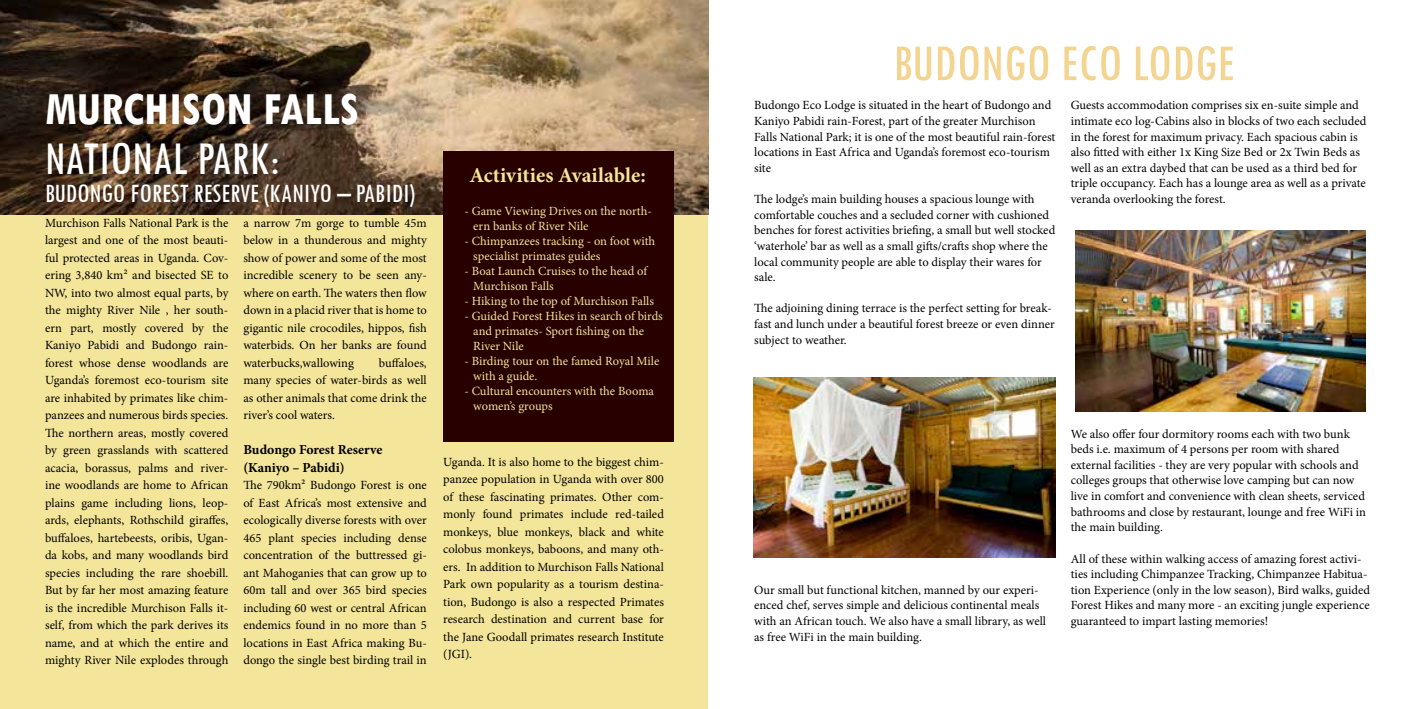
<style>
.page{position:relative;width:1418px;height:709px;background:#fff}
.page>*{position:absolute;margin:0;border:0;box-sizing:border-box;transform-origin:0 0}
.t1{font:condensed 53.88px "Tw Cen";color:#f3d591}
.t2{font:700 condensed 48.75px "Tw Cen";color:#fff}
.t3{font:condensed 48.75px "Tw Cen";color:#fff}
.t4{font:condensed 27.5px "Tw Cen";color:#fff}
.t5{font:700 21.25px "Minion Pro";color:#f3e59a}
.t6{font:700 13.75px/17.5px "Minion Pro";letter-spacing:-.005em;color:#000}
.t7{font:12.5px/17.5px "Minion Pro";color:#000}
.t8{font:12.5px/15px "Minion Pro";color:#f3e59a}
</style>
<div class="page">
<div style="left:1px;top:1px;width:707px;height:707px;background:#f3e59a"></div>
<img style="left:0;top:0;width:709px;height:215px">
<div style="left:443px;top:151px;width:230px;height:290px;background:#280000"></div>
<img style="left:1075px;top:230px;width:290px;height:181px">
<img style="left:754px;top:377px;width:301px;height:181px">
<h2 class="t2" style="left:45px;top:79px;width:315px">MURCHISON FALLS</h2>
<h2 class="t3" style="left:45px;top:129px;width:236px">NATIONAL PARK:</h2>
<h3 class="t4" style="left:45px;top:177px;width:371px">BUDONGO FOREST RESERVE (KANIYO – PABIDI)</h3>
<p class="t7" style="left:45px;top:214px;width:185px;text-align:justify">Murchison Falls National Park is the largest and one of the most beauti&shy;ful protected areas in Uganda. Cov&shy;ering 3,840 km² and bisected SE to NW, into two almost equal parts, by the mighty River Nile , her south&shy;ern part, mostly covered by the Kaniyo Pabidi and Budongo rain&shy;forest whose dense woodlands are Uganda’s foremost eco-tourism site are inhabited by primates like chim&shy;panzees and numerous birds species.<br>The northern areas, mostly covered by green grasslands with scattered acacia, borassus, palms and river&shy;ine woodlands are home to African plains game including lions, leop&shy;ards, elephants, Rothschild giraffes, buffaloes, hartebeests, oribis, Ugan&shy;da kobs, and many woodlands bird species including the rare shoebill.<br>But by far her most amazing feature is the incredible Murchison Falls it&shy;self, from which the park derives its name, and at which the entire and mighty River Nile explodes through</p>
<p class="t7" style="left:243px;top:214px;width:185px;text-align:justify">a narrow 7m gorge to tumble 45m below in a thunderous and mighty show of power and some of the most incredible scenery to be seen any&shy;where on earth. The waters then flow down in a placid river that is home to gigantic nile crocodiles, hippos, fish waterbids. On her banks are found waterbucks,wallowing</p>
<p class="t7" style="left:243px;top:354px;width:185px;text-align:justify;text-indent:135px">buffaloes, many species of water-birds as well as other animals that come drink the river’s cool waters.</p>
<p class="t6" style="left:243px;top:441px;width:141px">Budongo Forest Reserve (Kaniyo – Pabidi)</p>
<p class="t7" style="left:243px;top:476px;width:185px;text-align:justify">The 790km² Budongo Forest is one of East Africa’s most extensive and ecologically diverse forests with over 465 plant species including dense concentration of the buttressed gi&shy;ant Mahoganies that can grow up to 60m tall and over 365 bird species including 60 west or central African endemics found in no more than 5 locations in East Africa making Bu&shy;dongo the single best birding trail in</p>
<h3 class="t5" style="left:469px;top:160px;width:178px">Activities Available:</h3>
<p class="t8" style="left:473px;top:203px;width:180px;text-indent:-9px">- Game Viewing Drives on the north&shy;ern banks of River Nile</p>
<p class="t8" style="left:473px;top:233px;width:183px;text-indent:-9px">- Chimpanzees tracking - on foot with specialist primates guides</p>
<p class="t8" style="left:473px;top:263px;width:175px;text-indent:-9px">- Boat Launch Cruises to the head of<br>Murchison Falls</p>
<p class="t8" style="left:464px;top:293px;width:191px">- Hiking to the top of Murchison Falls</p>
<p class="t8" style="left:473px;top:308px;width:191px;text-indent:-9px">- Guided Forest Hikes in search of birds and primates- Sport fishing on the<br>River Nile</p>
<p class="t8" style="left:473px;top:353px;width:187px;text-indent:-9px">- Birding tour on the famed Royal Mile with a guide.</p>
<p class="t8" style="left:473px;top:383px;width:182px;text-indent:-9px">- Cultural encounters with the Booma women’s groups</p>
<p class="t7" style="left:443px;top:453px;width:222px;text-align:justify">Uganda. It is also home to the biggest chim&shy;panzee population in Uganda with over 800 of these fascinating primates. Other com&shy;monly found primates include red-tailed monkeys, blue monkeys, black and white colobus monkeys, baboons, and many oth&shy;ers. In addition to Murchison Falls National Park own popularity as a tourism destina&shy;tion, Budongo is also a respected Primates research destination and current base for the Jane Goodall primates research Institute (JGI).</p>
<h1 class="t1" style="left:893px;top:31px;width:343px">BUDONGO ECO LODGE</h1>
<p class="t7" style="left:754px;top:97px;width:303px;line-height:15.6px">Budongo Eco Lodge is situated in the heart of Budongo and Kaniyo Pabidi rain-Forest, part of the greater Murchison Falls National Park; it is one of the most beautiful rain-forest locations in East Africa and Uganda’s foremost eco-tourism site</p>
<p class="t7" style="left:754px;top:191px;width:302px;line-height:15.6px">The lodge’s main building houses a spacious lounge with comfortable couches and a secluded corner with cushioned benches for forest activities briefing, a small but well stocked ‘waterhole’ bar as well as a small gifts/crafts shop where the local community people are able to display their wares for sale.</p>
<p class="t7" style="left:754px;top:301px;width:302px;line-height:15.6px">The adjoining dining terrace is the perfect setting for break&shy;fast and lunch under a beautiful forest breeze or even dinner subject to weather.</p>
<p class="t7" style="left:1070px;top:97px;width:297px;line-height:15.6px">Guests accommodation comprises six en-suite simple and intimate eco log-Cabins also in blocks of two each secluded in the forest for maximum privacy. Each spacious cabin is also fitted with either 1x King Size Bed or 2x Twin Beds as well as an extra daybed that can be used as a third bed for triple occupancy. Each has a lounge area as well as a private veranda overlooking the forest.</p>
<p class="t7" style="left:754px;top:582px;width:293px;line-height:15.6px">Our small but functional kitchen, manned by our experi&shy;enced chef, serves simple and delicious continental meals with an African touch. We also have a small library, as well as free WiFi in the main building.</p>
<p class="t7" style="left:1070px;top:426px;width:297px;line-height:15.6px">We also offer four dormitory rooms each with two bunk beds i.e. maximum of 4 persons per room with shared external facilities - they are very popular with schools and colleges groups that otherwise love camping but can now live in comfort and convenience with clean sheets, serviced bathrooms and close by restaurant, lounge and free WiFi in the main building.</p>
<p class="t7" style="left:1070px;top:551px;width:301px;line-height:15.6px">All of these within walking access of amazing forest activi&shy;ties including Chimpanzee Tracking, Chimpanzee Habitua&shy;tion Experience (only in the low season), Bird walks, guided Forest Hikes and many more - an exciting jungle experience guaranteed to impart lasting memories!</p>
</div>
